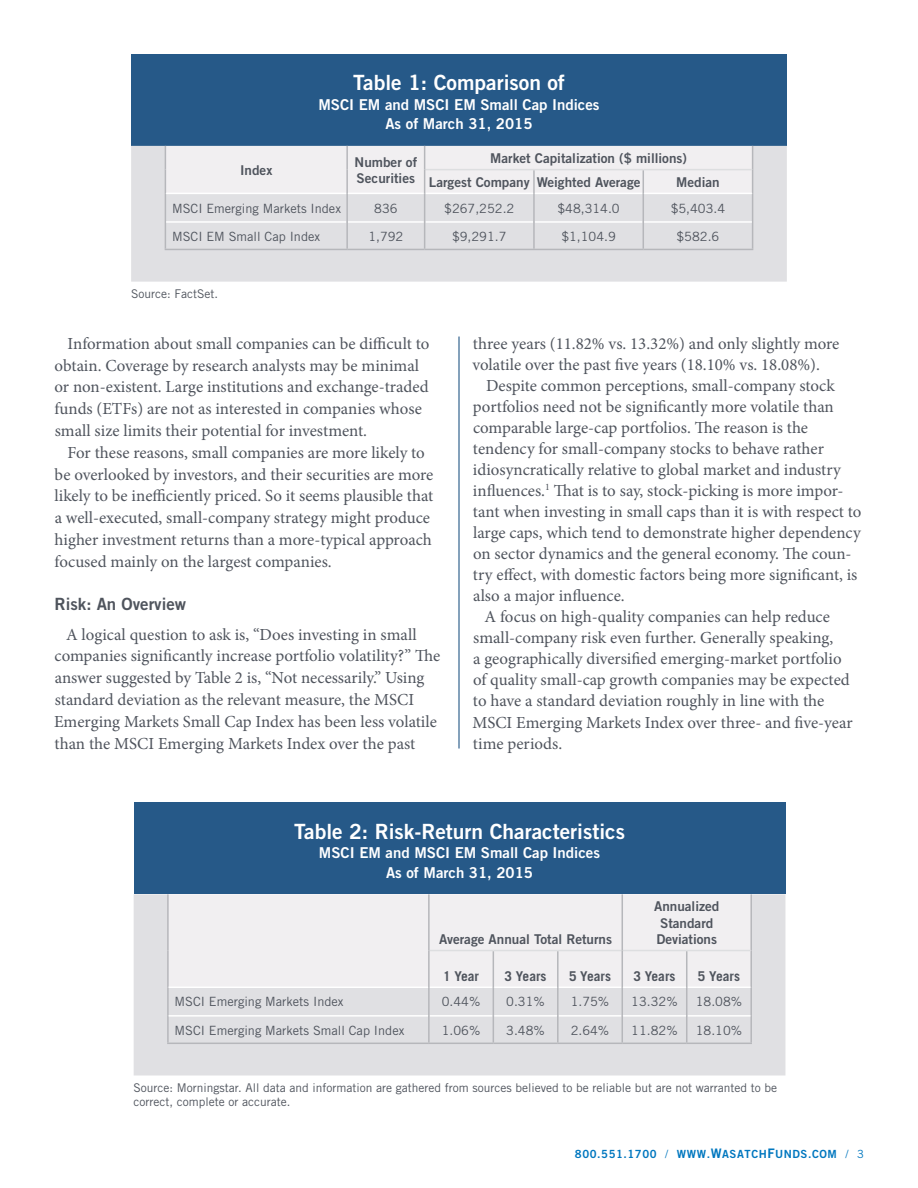
<style>
.page{position:relative;width:918px;height:1188px;background:#fff}
.page>*{position:absolute;margin:0;border:0;box-sizing:border-box;transform-origin:0 0}
.t1{font:21px "Trade Gothic Bold Two";color:#fff}
.t2{font:16.8px/21.8px "Minion Pro";color:#4f545d}
.t3{font:16.8px "Trade Gothic Bold Two";color:#4f545d}
.t4{font:15px/19.5px "Trade Gothic Bold Two";color:#fff;text-align:center}
.t5{font:13.5px/16.2px "Trade Gothic Bold Two";color:#4f545d}
.t6{font:700 13.5px "Trade Gothic";color:#4f545d}
.t7{font:12.75px "Trade Gothic";color:#4f545d}
.t8{font:12px/14.4px "Trade Gothic";color:#4f545d}
.t9{font:11.25px "Trade Gothic Bold Two";letter-spacing:.05em;color:#0077bf}
.s1{font-family:"Trade Gothic"}
.s2{font-size:13.2px}
</style>
<div class="page">
<hr style="left:458px;top:337px;width:2px;height:412px;background:#265988">
<div style="left:131px;top:54px;width:656px;height:92px;background:#265988"></div>
<div style="left:131px;top:146px;width:656px;height:136px;background:#e0e0e3"></div>
<hr style="left:165px;top:249px;width:182px;height:1px;background:#b6b7bb">
<hr style="left:425px;top:249px;width:109px;height:1px;background:#b6b7bb">
<hr style="left:534px;top:249px;width:109px;height:1px;background:#b6b7bb">
<hr style="left:643px;top:249px;width:110px;height:1px;background:#b6b7bb">
<hr style="left:347px;top:249px;width:78px;height:1px;background:#b6b7bb">
<svg style="left:165px;top:146px;width:588px;height:103px"></svg>
<div style="left:134px;top:803px;width:651px;height:91px;background:#265988"></div>
<div style="left:134px;top:894px;width:651px;height:182px;background:#e0e0e3"></div>
<div style="left:169px;top:894px;width:581px;height:93px;background:#f1eff1"></div>
<hr style="left:167px;top:894px;width:2px;height:57px;background:#b6b7bb">
<hr style="left:167px;top:951px;width:2px;height:36px;background:#b6b7bb">
<hr style="left:750px;top:894px;width:2px;height:57px;background:#b6b7bb">
<hr style="left:750px;top:951px;width:2px;height:36px;background:#b6b7bb">
<hr style="left:167px;top:987px;width:2px;height:29px;background:#b6b7bb">
<hr style="left:750px;top:987px;width:2px;height:29px;background:#b6b7bb">
<hr style="left:167px;top:1016px;width:2px;height:27px;background:#b6b7bb">
<hr style="left:750px;top:1016px;width:2px;height:27px;background:#b6b7bb">
<hr style="left:167px;top:1043px;width:262px;height:1px;background:#b6b7bb">
<hr style="left:558px;top:1043px;width:64px;height:1px;background:#b6b7bb">
<hr style="left:430px;top:950px;width:63px;height:1px;background:#dddee0">
<hr style="left:493px;top:950px;width:65px;height:1px;background:#dddee0">
<hr style="left:558px;top:950px;width:64px;height:1px;background:#dddee0">
<hr style="left:623px;top:950px;width:64px;height:1px;background:#dddee0">
<hr style="left:687px;top:950px;width:63px;height:1px;background:#dddee0">
<hr style="left:169px;top:987px;width:259px;height:1px;background:#fff">
<hr style="left:430px;top:987px;width:63px;height:1px;background:#fff">
<hr style="left:494px;top:987px;width:63px;height:1px;background:#fff">
<hr style="left:559px;top:987px;width:63px;height:1px;background:#fff">
<hr style="left:623px;top:987px;width:63px;height:1px;background:#fff">
<hr style="left:687px;top:987px;width:63px;height:1px;background:#fff">
<hr style="left:169px;top:1015px;width:259px;height:2px;background:#fff">
<hr style="left:430px;top:1015px;width:63px;height:2px;background:#fff">
<hr style="left:494px;top:1015px;width:63px;height:2px;background:#fff">
<hr style="left:559px;top:1015px;width:63px;height:2px;background:#fff">
<hr style="left:623px;top:1015px;width:63px;height:2px;background:#fff">
<hr style="left:687px;top:1015px;width:63px;height:2px;background:#fff">
<hr style="left:622px;top:894px;width:1px;height:57px;background:#b6b7bb">
<hr style="left:622px;top:1043px;width:65px;height:1px;background:#b6b7bb">
<hr style="left:687px;top:1043px;width:65px;height:1px;background:#b6b7bb">
<hr style="left:428px;top:894px;width:2px;height:57px;background:#b6b7bb">
<hr style="left:428px;top:951px;width:2px;height:36px;background:#b6b7bb">
<hr style="left:428px;top:987px;width:2px;height:29px;background:#b6b7bb">
<hr style="left:428px;top:1016px;width:2px;height:27px;background:#b6b7bb">
<hr style="left:429px;top:1043px;width:64px;height:1px;background:#b6b7bb">
<hr style="left:493px;top:1043px;width:65px;height:1px;background:#b6b7bb">
<hr style="left:493px;top:951px;width:1px;height:36px;background:#b6b7bb">
<hr style="left:557px;top:951px;width:2px;height:36px;background:#b6b7bb">
<hr style="left:622px;top:951px;width:1px;height:36px;background:#b6b7bb">
<hr style="left:686px;top:951px;width:1px;height:36px;background:#b6b7bb">
<hr style="left:557px;top:987px;width:2px;height:29px;background:#b6b7bb">
<svg style="left:493px;top:987px;width:1px;height:56px"></svg>
<hr style="left:557px;top:1016px;width:2px;height:27px;background:#b6b7bb">
<svg style="left:622px;top:987px;width:1px;height:56px"></svg>
<svg style="left:686px;top:987px;width:1px;height:56px"></svg>
<p class="t1" style="left:353px;top:70px;width:213px">Table 1: Comparison of</p>
<p class="t4" style="left:318px;top:95px;width:283px">MSCI EM and MSCI EM Small Cap Indices<br>As of March 31, 2015</p>
<p class="t5" style="left:240px;top:162px;width:34px">Index</p>
<p class="t5" style="left:355px;top:153px;width:64px">Number of<br>Securities</p>
<p class="t5" style="left:429px;top:146px;width:260px;line-height:24.2px;text-indent:61px">Market Capitalization ($ millions)<br>Largest Company Weighted Average</p>
<p class="t5" style="left:676px;top:174px;width:45px">Median</p>
<p class="t7" style="left:172px;top:200px;width:170px">MSCI Emerging Markets Index</p>
<p class="t7" style="left:374px;top:200px;width:25px">836</p>
<p class="t7" style="left:444px;top:200px;width:72px">$267,252.2</p>
<p class="t7" style="left:557px;top:200px;width:64px">$48,314.0</p>
<p class="t7" style="left:671px;top:200px;width:56px">$5,403.4</p>
<p class="t7" style="left:172px;top:228px;width:150px">MSCI EM Small Cap Index</p>
<p class="t7" style="left:368px;top:228px;width:37px">1,792</p>
<p class="t7" style="left:452px;top:228px;width:56px">$9,291.7</p>
<p class="t7" style="left:561px;top:228px;width:56px">$1,104.9</p>
<p class="t7" style="left:677px;top:228px;width:44px">$582.6</p>
<p class="t8" style="left:131px;top:286px;width:88px">Source: FactSet.</p>
<p class="t2" style="left:55px;top:333px;width:376px;text-indent:13px">Information about small companies can be difficult to obtain. Coverage by research analysts may be minimal or non-existent. Large institutions and exchange-traded funds (ETFs) are not as interested in companies whose small size limits their potential for investment.</p>
<p class="t2" style="left:54px;top:442px;width:380px;text-indent:13px">For these reasons, small companies are more likely to be overlooked by investors, and their securities are more likely to be inefficiently priced. So it seems plausible that a well-executed, small-company strategy might produce higher investment returns than a more-typical approach focused mainly on the largest companies.</p>
<p class="t3" style="left:55px;top:594px;width:133px">Risk: An Overview</p>
<p class="t2" style="left:54px;top:623px;width:388px;text-indent:12px">A logical question to ask is, “Does investing in small companies significantly increase portfolio volatility?” The answer suggested by Table 2 is, “Not necessarily.” Using standard deviation as the relevant measure, the MSCI Emerging Markets Small Cap Index has been less volatile than the MSCI Emerging Markets Index over the past</p>
<p class="t2" style="left:472px;top:333px;width:369px;line-height:21px">three years (11.82% vs. 13.32%) and only slightly more volatile over the past five years (18.10% vs. 18.08%).</p>
<p class="t2" style="left:486px;top:375px;width:350px">Despite common perceptions, small-company stock</p>
<p class="t2" style="left:473px;top:396px;width:362px">portfolios need not be significantly more volatile than</p>
<p class="t2" style="left:473px;top:417px;width:337px">comparable large-cap portfolios. The reason is the</p>
<p class="t2" style="left:473px;top:438px;width:353px">tendency for small-company stocks to behave rather</p>
<p class="t2" style="left:473px;top:459px;width:370px">idiosyncratically relative to global market and industry</p>
<p class="t2" style="left:473px;top:480px;width:372px">influences.<sup>1</sup> That is to say, stock-picking is more impor-</p>
<p class="t2" style="left:473px;top:501px;width:390px">tant when investing in small caps than it is with respect to</p>
<p class="t2" style="left:473px;top:522px;width:389px">large caps, which tend to demonstrate higher dependency</p>
<p class="t2" style="left:473px;top:543px;width:380px">on sector dynamics and the general economy. The coun-</p>
<p class="t2" style="left:473px;top:564px;width:386px">try effect, with domestic factors being more significant, is</p>
<p class="t2" style="left:473px;top:585px;width:153px">also a major influence.</p>
<p class="t2" style="left:485px;top:606px;width:347px">A focus on high-quality companies can help reduce</p>
<p class="t2" style="left:473px;top:627px;width:362px">small-company risk even further. Generally speaking,</p>
<p class="t2" style="left:473px;top:648px;width:370px">a geographically diversified emerging-market portfolio</p>
<p class="t2" style="left:473px;top:669px;width:378px">of quality small-cap growth companies may be expected</p>
<p class="t2" style="left:473px;top:690px;width:353px">to have a standard deviation roughly in line with the</p>
<p class="t2" style="left:472px;top:711px;width:382px">MSCI Emerging Markets Index over three- and five-year</p>
<p class="t2" style="left:473px;top:732px;width:91px">time periods.</p>
<p class="t1" style="left:294px;top:818px;width:332px">Table 2: Risk-Return Characteristics</p>
<p class="t4" style="left:319px;top:843px;width:283px">MSCI EM and MSCI EM Small Cap Indices<br>As of March 31, 2015</p>
<p class="t5" style="left:439px;top:931px;width:175px">Average Annual Total Returns</p>
<p class="t5" style="left:654px;top:898px;width:67px">Annualized<br>Standard<br>Deviations</p>
<p class="t6" style="left:443px;top:967px;width:38px">1 Year</p>
<p class="t6" style="left:505px;top:967px;width:44px">3 Years</p>
<p class="t6" style="left:569px;top:967px;width:44px">5 Years</p>
<p class="t6" style="left:634px;top:967px;width:44px">3 Years</p>
<p class="t6" style="left:698px;top:967px;width:44px">5 Years</p>
<p class="t7" style="left:175px;top:994px;width:170px">MSCI Emerging Markets Index</p>
<p class="t7" style="left:442px;top:994px;width:40px">0.44%</p>
<p class="t7" style="left:506px;top:994px;width:40px">0.31%</p>
<p class="t7" style="left:571px;top:994px;width:40px">1.75%</p>
<p class="t7" style="left:631px;top:994px;width:48px">13.32%</p>
<p class="t7" style="left:696px;top:994px;width:48px">18.08%</p>
<p class="t7" style="left:175px;top:1022px;width:231px">MSCI Emerging Markets Small Cap Index</p>
<p class="t7" style="left:442px;top:1022px;width:40px">1.06%</p>
<p class="t7" style="left:506px;top:1022px;width:40px">3.48%</p>
<p class="t7" style="left:571px;top:1022px;width:40px">2.64%</p>
<p class="t7" style="left:631px;top:1022px;width:48px">11.82%</p>
<p class="t7" style="left:696px;top:1022px;width:48px">18.10%</p>
<p class="t8" style="left:134px;top:1080px;width:645px">Source: Morningstar. All data and information are gathered from sources believed to be reliable but are not warranted to be correct, complete or accurate.</p>
<p class="t9" style="left:575px;top:1147px;width:291px">800.551.1700 <span class="s1">/</span> WWW.<span class="s2">W</span>ASATCH<span class="s2">F</span>UNDS.COM <span class="s1">/ 3</span></p>
</div>
